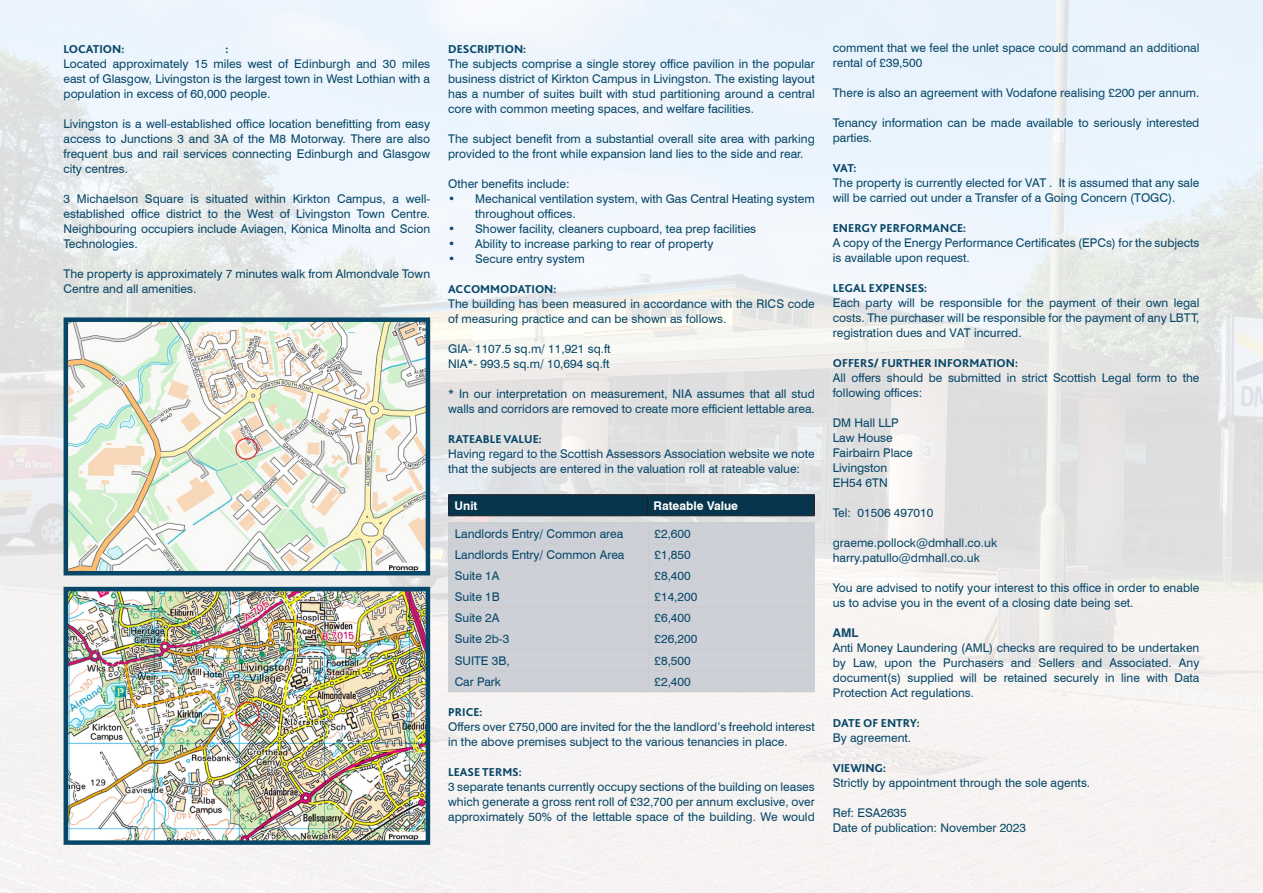
<style>
.page{position:relative;width:1263px;height:893px;background:#fff}
.page>*{position:absolute;margin:0;border:0;box-sizing:border-box;transform-origin:0 0}
._5_body_text{font:12px/15px "Swiss 721 BT";color:#084767}
._6_heads{font:800 12px "Bliss 2";color:#084767}
._5_body_text-2{font:700 12px "Swiss 721 BT";color:#fff}
._5_body_text-3{font:700 12px "Swiss 721 BT";color:#084767}
</style>
<div class="page">
<img style="left:0;top:0;width:1263px;height:893px">
<hr style="left:448px;top:494px;width:199px;height:1px;background:#231f20">
<hr style="left:647px;top:494px;width:168px;height:1px;background:#231f20">
<svg style="left:448px;top:495px;width:367px;height:21px;background:#08344c"></svg>
<div style="left:449px;top:523px;width:365px;height:168px;background:#cdd0d7"></div>
<hr style="left:448px;top:522px;width:200px;height:1px;background:#ccc">
<hr style="left:648px;top:522px;width:167px;height:1px;background:#ccc">
<hr style="left:448px;top:543px;width:200px;height:1px;background:#ccc">
<hr style="left:648px;top:543px;width:167px;height:1px;background:#ccc">
<hr style="left:448px;top:564px;width:200px;height:1px;background:#ccc">
<hr style="left:648px;top:564px;width:167px;height:1px;background:#ccc">
<hr style="left:448px;top:585px;width:200px;height:2px;background:#ccc">
<hr style="left:648px;top:585px;width:167px;height:2px;background:#ccc">
<hr style="left:448px;top:607px;width:200px;height:1px;background:#ccc">
<hr style="left:648px;top:607px;width:167px;height:1px;background:#ccc">
<hr style="left:448px;top:628px;width:200px;height:1px;background:#ccc">
<hr style="left:648px;top:628px;width:167px;height:1px;background:#ccc">
<hr style="left:448px;top:649px;width:200px;height:1px;background:#ccc">
<hr style="left:648px;top:649px;width:167px;height:1px;background:#ccc">
<hr style="left:448px;top:670px;width:200px;height:1px;background:#ccc">
<hr style="left:648px;top:670px;width:167px;height:1px;background:#ccc">
<hr style="left:448px;top:691px;width:200px;height:1px;background:#ccc">
<hr style="left:648px;top:691px;width:167px;height:1px;background:#ccc">
<svg style="left:448px;top:523px;width:1px;height:168px"></svg>
<svg style="left:648px;top:523px;width:1px;height:168px"></svg>
<svg style="left:814px;top:523px;width:1px;height:168px"></svg>
<img style="left:69px;top:322px;width:356px;height:248px">
<div style="left:64px;top:317px;width:366px;height:258px;border:4px solid #084767"></div>
<img style="left:69px;top:592px;width:356px;height:248px">
<div style="left:64px;top:587px;width:366px;height:258px;border:4px solid #084767"></div>
<p class="_6_heads" style="left:64px;top:42px;width:62px">LOCATION:</p>
<p class="_6_heads" style="left:226px;top:42px;width:4px">:</p>
<p class="_5_body_text" style="left:64px;top:56px;width:368px;text-align:justify">Located approximately 15 miles west of Edinburgh and 30 miles east of Glasgow, Livingston is the largest town in West Lothian with a population in excess of 60,000 people.</p>
<p class="_5_body_text" style="left:64px;top:116px;width:368px;text-align:justify">Livingston is a well-established office location benefitting from easy access to Junctions 3 and 3A of the M8 Motorway. There are also frequent bus and rail services connecting Edinburgh and Glasgow city centres.</p>
<p class="_5_body_text" style="left:64px;top:191px;width:368px;text-align:justify">3 Michaelson Square is situated within Kirkton Campus, a well&shy;established office district to the West of Livingston Town Centre.<br>Neighbouring occupiers include Aviagen, Konica Minolta and Scion Technologies.</p>
<p class="_5_body_text" style="left:64px;top:266px;width:368px">The property is approximately 7 minutes walk from Almondvale Town<br>Centre and all amenities.</p>
<p class="_6_heads" style="left:448px;top:42px;width:79px">DESCRIPTION:</p>
<p class="_5_body_text" style="left:448px;top:56px;width:368px;text-align:justify">The subjects comprise a single storey office pavilion in the popular business district of Kirkton Campus in Livingston. The existing layout has a number of suites built with stud partitioning around a central core with common meeting spaces, and welfare facilities.</p>
<p class="_5_body_text" style="left:448px;top:131px;width:368px">The subject benefit from a substantial overall site area with parking provided to the front while expansion land lies to the side and rear.</p>
<p class="_5_body_text" style="left:448px;top:176px;width:123px">Other benefits include:</p>
<p class="_5_body_text" style="left:475px;top:191px;width:341px;text-indent:-27px">• Mechanical ventilation system, with Gas Central Heating system throughout offices.</p>
<p class="_5_body_text" style="left:448px;top:221px;width:309px">• Shower facility, cleaners cupboard, tea prep facilities</p>
<p class="_5_body_text" style="left:448px;top:236px;width:267px">• Ability to increase parking to rear of property</p>
<p class="_5_body_text" style="left:448px;top:251px;width:138px">• Secure entry system</p>
<p class="_6_heads" style="left:448px;top:282px;width:110px">ACCOMMODATION:</p>
<p class="_5_body_text" style="left:448px;top:296px;width:368px">The building has been measured in accordance with the RICS code of measuring practice and can be shown as follows.</p>
<p class="_5_body_text" style="left:448px;top:341px;width:164px">GIA- 1107.5 sq.m/ 11,921 sq.ft</p>
<p class="_5_body_text" style="left:448px;top:356px;width:163px">NIA*- 993.5 sq.m/ 10,694 sq.ft</p>
<p class="_5_body_text" style="left:448px;top:386px;width:368px">* In our interpretation on measurement, NIA assumes that all stud walls and corridors are removed to create more efficient lettable area.</p>
<p class="_6_heads" style="left:448px;top:432px;width:95px">RATEABLE VALUE:</p>
<p class="_5_body_text" style="left:448px;top:446px;width:368px">Having regard to the Scottish Assessors Association website we note that the subjects are entered in the valuation roll at rateable value:</p>
<p class="_5_body_text-2" style="left:455px;top:498px;width:24px">Unit</p>
<p class="_5_body_text-2" style="left:653px;top:498px;width:86px">Rateable Value</p>
<p class="_5_body_text" style="left:455px;top:526px;width:170px">Landlords Entry/ Common area</p>
<p class="_5_body_text" style="left:654px;top:526px;width:38px">£2,600</p>
<p class="_5_body_text" style="left:455px;top:547px;width:171px">Landlords Entry/ Common Area</p>
<p class="_5_body_text" style="left:654px;top:547px;width:38px">£1,850</p>
<p class="_5_body_text" style="left:455px;top:568px;width:46px">Suite 1A</p>
<p class="_5_body_text" style="left:654px;top:568px;width:38px">£8,400</p>
<p class="_5_body_text" style="left:455px;top:589px;width:46px">Suite 1B</p>
<p class="_5_body_text" style="left:654px;top:589px;width:44px">£14,200</p>
<p class="_5_body_text" style="left:455px;top:610px;width:46px">Suite 2A</p>
<p class="_5_body_text" style="left:654px;top:610px;width:38px">£6,400</p>
<p class="_5_body_text" style="left:455px;top:632px;width:56px">Suite 2b-3</p>
<p class="_5_body_text" style="left:654px;top:632px;width:44px">£26,200</p>
<p class="_5_body_text" style="left:455px;top:653px;width:56px">SUITE 3B,</p>
<p class="_5_body_text" style="left:654px;top:653px;width:38px">£8,500</p>
<p class="_5_body_text" style="left:455px;top:674px;width:48px">Car Park</p>
<p class="_5_body_text" style="left:654px;top:674px;width:38px">£2,400</p>
<p class="_6_heads" style="left:448px;top:705px;width:36px">PRICE:</p>
<p class="_5_body_text" style="left:448px;top:719px;width:368px">Offers over £750,000 are invited for the the landlord’s freehold interest in the above premises subject to the various tenancies in place.</p>
<p class="_6_heads" style="left:448px;top:765px;width:75px">LEASE TERMS:</p>
<p class="_5_body_text" style="left:448px;top:779px;width:368px;text-align:justify">3 separate tenants currently occupy sections of the building on leases which generate a gross rent roll of £32,700 per annum exclusive, over approximately 50% of the lettable space of the building. We would</p>
<p class="_5_body_text" style="left:833px;top:40px;width:368px">comment that we feel the unlet space could command an additional rental of £39,500</p>
<p class="_5_body_text" style="left:833px;top:85px;width:368px">There is also an agreement with Vodafone realising £200 per annum.</p>
<p class="_5_body_text" style="left:833px;top:115px;width:368px">Tenancy information can be made available to seriously interested parties.</p>
<p class="_6_heads" style="left:833px;top:160px;width:25px">VAT:</p>
<p class="_5_body_text" style="left:833px;top:175px;width:368px">The property is currently elected for VAT . It is assumed that any sale will be carried out under a Transfer of a Going Concern (TOGC).</p>
<p class="_6_heads" style="left:833px;top:220px;width:135px">ENERGY PERFORMANCE:</p>
<p class="_5_body_text" style="left:833px;top:235px;width:368px">A copy of the Energy Performance Certificates (EPCs) for the subjects is available upon request.</p>
<p class="_6_heads" style="left:833px;top:280px;width:96px">LEGAL EXPENSES:</p>
<p class="_5_body_text" style="left:833px;top:295px;width:368px;text-align:justify">Each party will be responsible for the payment of their own legal costs. The purchaser will be responsible for the payment of any LBTT, registration dues and VAT incurred.</p>
<p class="_6_heads" style="left:833px;top:355px;width:187px">OFFERS/ FURTHER INFORMATION:</p>
<p class="_5_body_text" style="left:833px;top:370px;width:368px">All offers should be submitted in strict Scottish Legal form to the following offices:</p>
<p class="_5_body_text" style="left:833px;top:415px;width:68px">DM Hall LLP</p>
<p class="_5_body_text" style="left:833px;top:430px;width:61px">Law House</p>
<p class="_5_body_text" style="left:833px;top:445px;width:81px">Fairbairn Place</p>
<p class="_5_body_text" style="left:833px;top:460px;width:56px">Livingston</p>
<p class="_5_body_text" style="left:833px;top:475px;width:56px">EH54 6TN</p>
<p class="_5_body_text" style="left:833px;top:505px;width:102px">Tel: 01506 497010</p>
<p class="_5_body_text" style="left:833px;top:535px;width:166px">graeme.pollock@dmhall.co.uk</p>
<p class="_5_body_text" style="left:833px;top:550px;width:149px">harry.patullo@dmhall.co.uk</p>
<p class="_5_body_text" style="left:833px;top:580px;width:368px">You are advised to notify your interest to this office in order to enable us to advise you in the event of a closing date being set.</p>
<p class="_5_body_text-3" style="left:833px;top:625px;width:27px">AML</p>
<p class="_5_body_text" style="left:833px;top:640px;width:368px;text-align:justify">Anti Money Laundering (AML) checks are required to be undertaken by Law, upon the Purchasers and Sellers and Associated. Any document(s) supplied will be retained securely in line with Data Protection Act regulations.</p>
<p class="_6_heads" style="left:833px;top:715px;width:89px">DATE OF ENTRY:</p>
<p class="_5_body_text" style="left:833px;top:730px;width:80px">By agreement.</p>
<p class="_6_heads" style="left:833px;top:760px;width:55px">VIEWING:</p>
<p class="_5_body_text" style="left:833px;top:775px;width:259px">Strictly by appointment through the sole agents.</p>
<p class="_5_body_text" style="left:833px;top:805px;width:75px">Ref: ESA2635</p>
<p class="_5_body_text" style="left:833px;top:820px;width:195px">Date of publication: November 2023</p>
</div>
